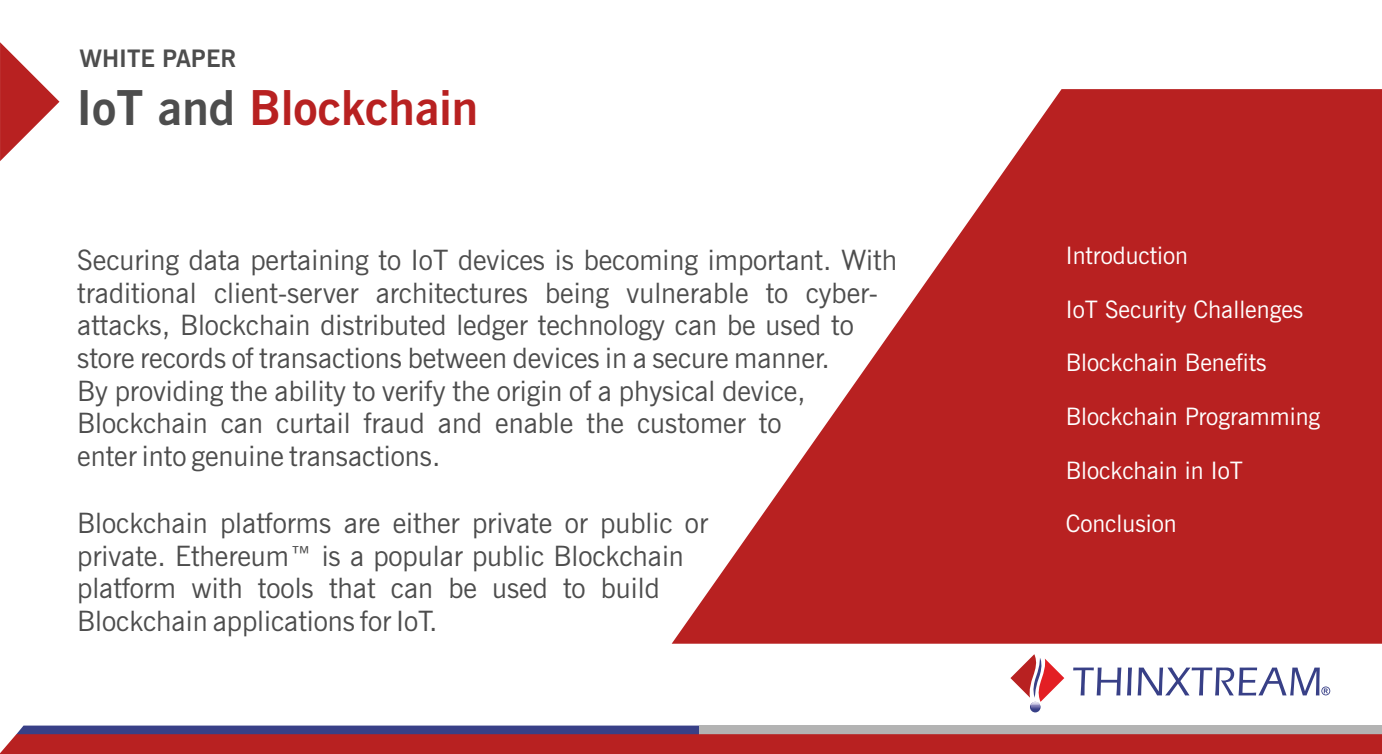
<style>
.page{position:relative;width:1382px;height:754px;background:#fff}
.page>*{position:absolute;margin:0;border:0;box-sizing:border-box;transform-origin:0 0}
.t1{font:700 48px "News Gothic BT";color:#b82121}
.t2{font:28px/32.6px "News Gothic BT";color:#4d4d4d}
.t3{font:24px "News Gothic BT";color:#fff}
.t4{font:700 24px "News Gothic BT";color:#4d4d4d}
.s1{color:#4d4d4d}
</style>
<div class="page">
<svg style="left:672px;top:89px;width:710px;height:554px;fill:#b82121"></svg>
<div style="left:1030px;top:701px;width:11px;height:11px;background:#384087;border-radius:50%"></div>
<svg style="left:1010px;top:654px;width:54px;height:55px"></svg>
<svg style="left:1073px;top:667px;width:257px;height:28px"></svg>
<svg style="left:0;top:42px;width:59px;height:119px"></svg>
<svg style="left:0;top:725px;width:1382px;height:28px;background:#a5414c"></svg>
<p class="t4" style="left:79px;top:48px;width:159px">WHITE PAPER</p>
<h1 class="t1" style="left:76px;top:88px;width:403px"><span class="s1">IoT and</span> Blockchain</h1>
<p class="t2" style="left:77px;top:246px;width:821px">Securing data pertaining to IoT devices is becoming important. With traditional client-server architectures being vulnerable to cyber&shy;attacks, Blockchain distributed ledger technology can be used to store records of transactions between devices in a secure manner.<br>By providing the ability to verify the origin of a physical device, Blockchain can curtail fraud and enable the customer to<br>enter into genuine transactions.</p>
<p class="t2" style="left:77px;top:509px;width:632px">Blockchain platforms are either private or public or private. Ethereum™ is a popular public Blockchain platform with tools that can be used to build Blockchain applications for IoT.</p>
<p class="t3" style="left:1066px;top:246px;width:124px">Introduction</p>
<p class="t3" style="left:1066px;top:299px;width:239px">IoT Security Challenges</p>
<p class="t3" style="left:1066px;top:353px;width:202px">Blockchain Benefits</p>
<p class="t3" style="left:1066px;top:406px;width:256px">Blockchain Programming</p>
<p class="t3" style="left:1066px;top:460px;width:179px">Blockchain in IoT</p>
<p class="t3" style="left:1066px;top:513px;width:112px">Conclusion</p>
</div>
